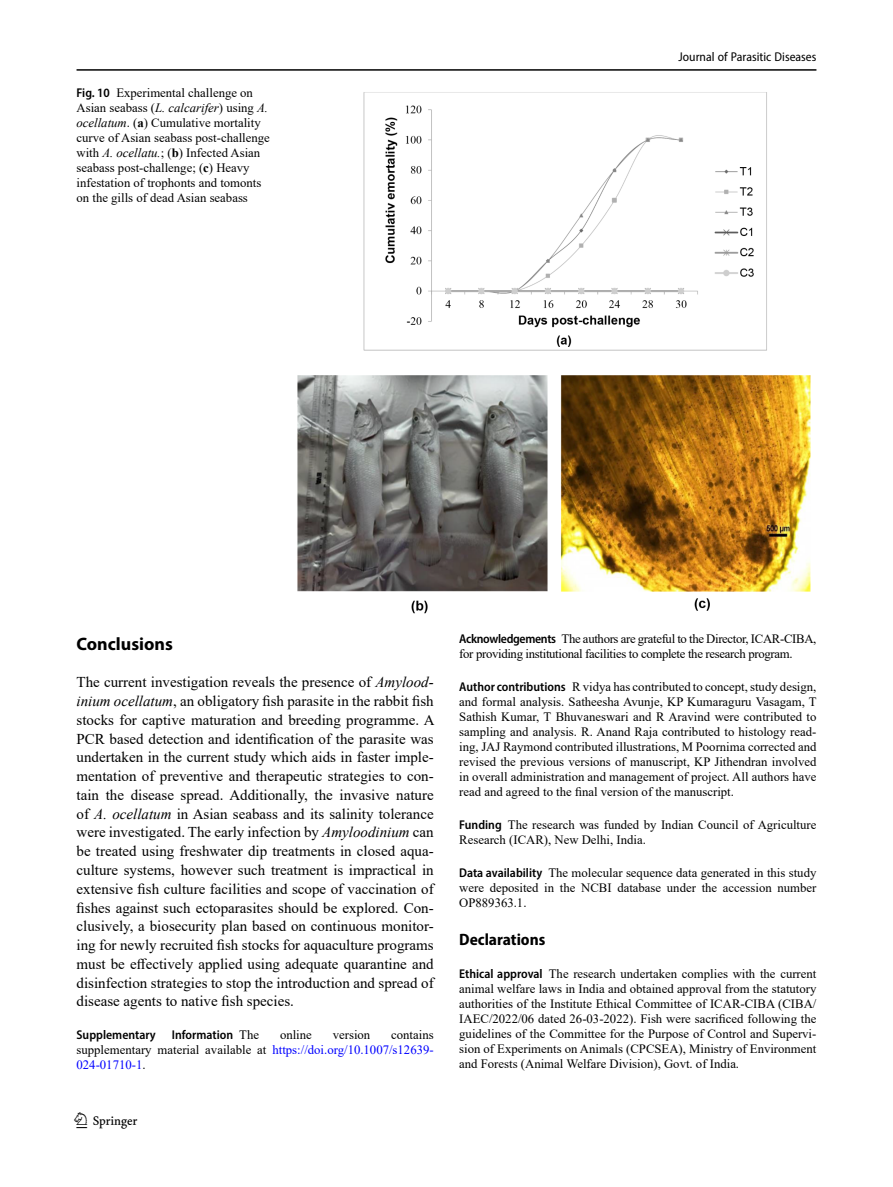
<style>
.page{position:relative;width:893px;height:1187px;background:#fff}
.page>*{position:absolute;margin:0;border:0;box-sizing:border-box;transform-origin:0 0}
.t1{font:22.5px "Springnew";color:#000}
.Head_1{font:700 18px "Myriad Pro";color:#000}
.Ethics_Declarations{font:700 semi-condensed 16.5px "Myriad Pro";color:#000}
.Body_Text{font:15px/18.8px "Times New Roman";color:#000;text-align:justify}
.Author_Contribution{font:12.75px/15px "Times New Roman";color:#000;text-align:justify}
.Ethics_Declarations-2{font:12.75px/15px "Times New Roman";color:#000;text-align:justify}
.Figure_Caption_Side{font:12.75px/15px "Times New Roman";color:#000}
.Acknowledgements{font:12.75px/15px "Times New Roman";letter-spacing:-.025em;color:#000}
.Data_Availability{font:12.75px/15px "Times New Roman";color:#000;text-align:justify}
.Funding{font:12.75px/15px "Times New Roman";color:#000}
.Article_Note_ESM{font:12.75px/15px "Times New Roman";color:#00f;text-align:justify}
.Article_Note_ESM-2{font:600 semi-condensed 12.75px "Myriad Pro";color:#000}
.t2{font:semi-condensed 12.75px "Myriad Pro";color:#000}
.Article_Note_ESM-3{font:12.75px "Times New Roman";color:#000}
.s1{font-family:"Myriad Pro";font-weight:600;font-stretch:semi-condensed}
.s2{font-style:italic}
.s3{font-weight:700}
.s4{font-family:"Times New Roman";font-weight:400;font-stretch:normal}
.s5{color:#000}
</style>
<div class="page">
<hr style="left:77px;top:69px;width:739px;height:2px;background:#000">
<img style="left:297px;top:92px;width:514px;height:522px">
<p class="Figure_Caption_Side" style="left:77px;top:84px;width:195px"><span class="s1">Fig. 10</span> Experimental challenge on Asian seabass (<span class="s2">L. calcarifer</span>) using <span class="s2">A. ocellatum</span>. (<span class="s3">a</span>) Cumulative mortality curve of Asian seabass post-challenge with <span class="s2">A. ocellatu.</span>; (<span class="s3">b</span>) Infected Asian seabass post-challenge; (<span class="s3">c</span>) Heavy infestation of trophonts and tomonts on the gills of dead Asian seabass</p>
<p class="t2" style="left:679px;top:49px;width:139px">Journal of Parasitic Diseases</p>
<p class="Head_1" style="left:77px;top:632px;width:98px">Conclusions</p>
<p class="Body_Text" style="left:77px;top:672px;width:359px">The current investigation reveals the presence of <span class="s2">Amylood&shy;inium ocellatum</span>, an obligatory fish parasite in the rabbit fish stocks for captive maturation and breeding programme. A PCR based detection and identification of the parasite was undertaken in the current study which aids in faster imple&shy;mentation of preventive and therapeutic strategies to con&shy;tain the disease spread. Additionally, the invasive nature of <span class="s2">A. ocellatum</span> in Asian seabass and its salinity tolerance were investigated. The early infection by <span class="s2">Amyloodinium</span> can be treated using freshwater dip treatments in closed aqua&shy;culture systems, however such treatment is impractical in extensive fish culture facilities and scope of vaccination of fishes against such ectoparasites should be explored. Con&shy;clusively, a biosecurity plan based on continuous monitor&shy;ing for newly recruited fish stocks for aquaculture programs must be effectively applied using adequate quarantine and disinfection strategies to stop the introduction and spread of disease agents to native fish species.</p>
<p class="Article_Note_ESM-2" style="left:77px;top:1026px;width:81px">Supplementary</p>
<p class="Article_Note_ESM-2" style="left:172px;top:1026px;width:89px">Information <span class="s4">The</span></p>
<p class="Article_Note_ESM-3" style="left:280px;top:1025px;width:33px">online</p>
<p class="Article_Note_ESM-3" style="left:333px;top:1025px;width:39px">version</p>
<p class="Article_Note_ESM" style="left:77px;top:1027px;width:359px;text-indent:315px"><span class="s5">contains supplementary material available at</span> https://doi.org/10.1007/s12639- 024-01710-1<span class="s5">.</span></p>
<h1 class="t1" style="left:77px;top:1107px;width:63px">1 3</h1>
<p class="Acknowledgements" style="left:459px;top:631px;width:359px"><span class="s1">Acknowledgements</span> The authors are grateful to the Director, ICAR-CIBA, for providing institutional facilities to complete the research program.</p>
<p class="Author_Contribution" style="left:459px;top:679px;width:359px"><span class="s1">Author contributions</span> R vidya has contributed to concept, study design, and formal analysis. Satheesha Avunje, KP Kumaraguru Vasagam, T Sathish Kumar, T Bhuvaneswari and R Aravind were contributed to sampling and analysis. R. Anand Raja contributed to histology read&shy;ing, JAJ Raymond contributed illustrations, M Poornima corrected and revised the previous versions of manuscript, KP Jithendran involved in overall administration and management of project. All authors have read and agreed to the final version of the manuscript.</p>
<p class="Funding" style="left:459px;top:817px;width:359px"><span class="s1">Funding</span> The research was funded by Indian Council of Agriculture<br>Research (ICAR), New Delhi, India.</p>
<p class="Data_Availability" style="left:459px;top:865px;width:359px"><span class="s1">Data availability</span> The molecular sequence data generated in this study were deposited in the NCBI database under the accession number OP889363.1.</p>
<p class="Ethics_Declarations" style="left:459px;top:928px;width:88px">Declarations</p>
<p class="Ethics_Declarations-2" style="left:459px;top:965px;width:359px"><span class="s1">Ethical approval</span> The research undertaken complies with the current animal welfare laws in India and obtained approval from the statutory authorities of the Institute Ethical Committee of ICAR-CIBA (CIBA/ IAEC/2022/06 dated 26-03-2022). Fish were sacrificed following the guidelines of the Committee for the Purpose of Control and Supervi&shy;sion of Experiments on Animals (CPCSEA), Ministry of Environment and Forests (Animal Welfare Division), Govt. of India.</p>
</div>
